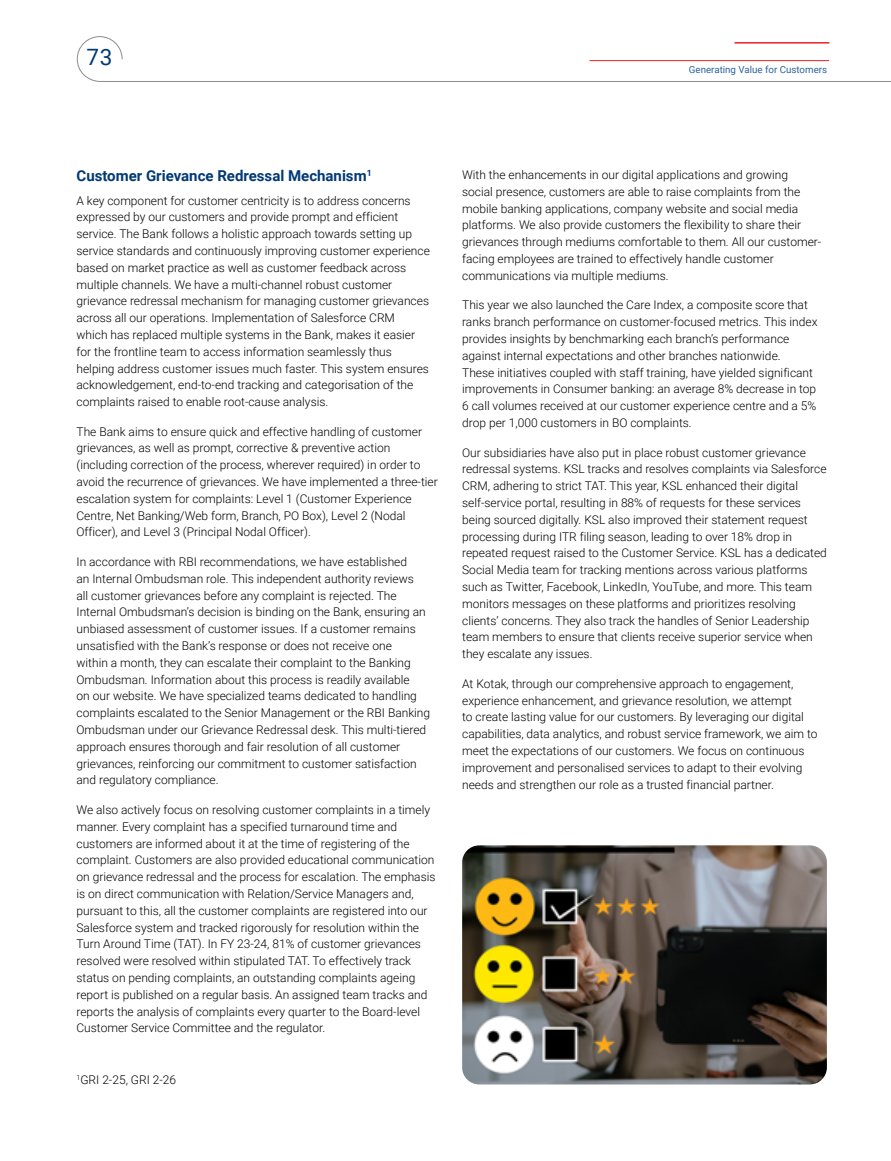
<style>
.page{position:relative;width:891px;height:1161px;background:#fff}
.page>*{position:absolute;margin:0;border:0;box-sizing:border-box;transform-origin:0 0}
.t1{font:22.5px "Roboto";color:#003974}
.t2{font:700 15px "Roboto";color:#003974}
.t3{font:300 12px/16.8px "Roboto";color:#000}
.t4{font:9.75px "Roboto";color:#2d639e}
</style>
<div class="page">
<img style="left:462px;top:845px;width:365px;height:239px">
<div style="left:77px;top:36px;width:46px;height:46px;border:1px solid #8a8c8e;border-radius:22px"></div>
<hr style="left:590px;top:60px;width:239px;height:1px;background:#ed1d24">
<h1 class="t1" style="left:86px;top:41px;width:28px">73</h1>
<p class="t4" style="left:689px;top:63px;width:140px">Generating Value for Customers</p>
<p class="t2" style="left:77px;top:165px;width:297px">Customer Grievance Redressal Mechanism<sup>1</sup></p>
<p class="t3" style="left:77px;top:191px;width:355px">A key component for customer centricity is to address concerns expressed by our customers and provide prompt and efficient service. The Bank follows a holistic approach towards setting up service standards and continuously improving customer experience based on market practice as well as customer feedback across multiple channels. We have a multi-channel robust customer grievance redressal mechanism for managing customer grievances across all our operations. Implementation of Salesforce CRM<br>which has replaced multiple systems in the Bank, makes it easier for the frontline team to access information seamlessly thus helping address customer issues much faster. This system ensures acknowledgement, end-to-end tracking and categorisation of the complaints raised to enable root-cause analysis.</p>
<p class="t3" style="left:77px;top:423px;width:363px">The Bank aims to ensure quick and effective handling of customer grievances, as well as prompt, corrective &amp; preventive action (including correction of the process, wherever required) in order to avoid the recurrence of grievances. We have implemented a three-tier escalation system for complaints: Level 1 (Customer Experience Centre, Net Banking/Web form, Branch, PO Box), Level 2 (Nodal Officer), and Level 3 (Principal Nodal Officer).</p>
<p class="t3" style="left:77px;top:553px;width:355px">In accordance with RBI recommendations, we have established<br>an Internal Ombudsman role. This independent authority reviews<br>all customer grievances before any complaint is rejected. The Internal Ombudsman’s decision is binding on the Bank, ensuring an unbiased assessment of customer issues. If a customer remains unsatisfied with the Bank’s response or does not receive one<br>within a month, they can escalate their complaint to the Banking Ombudsman. Information about this process is readily available<br>on our website. We have specialized teams dedicated to handling complaints escalated to the Senior Management or the RBI Banking Ombudsman under our Grievance Redressal desk. This multi-tiered approach ensures thorough and fair resolution of all customer grievances, reinforcing our commitment to customer satisfaction and regulatory compliance.</p>
<p class="t3" style="left:77px;top:801px;width:361px">We also actively focus on resolving customer complaints in a timely manner. Every complaint has a specified turnaround time and customers are informed about it at the time of registering of the complaint. Customers are also provided educational communication on grievance redressal and the process for escalation. The emphasis is on direct communication with Relation/Service Managers and, pursuant to this, all the customer complaints are registered into our Salesforce system and tracked rigorously for resolution within the Turn Around Time (TAT). In FY 23-24, 81% of customer grievances resolved were resolved within stipulated TAT. To effectively track status on pending complaints, an outstanding complaints ageing report is published on a regular basis. An assigned team tracks and reports the analysis of complaints every quarter to the Board-level Customer Service Committee and the regulator.</p>
<p class="t3" style="left:77px;top:1071px;width:101px"><sup>1</sup>GRI 2-25, GRI 2-26</p>
<p class="t3" style="left:462px;top:166px;width:361px">With the enhancements in our digital applications and growing social presence, customers are able to raise complaints from the mobile banking applications, company website and social media platforms. We also provide customers the flexibility to share their grievances through mediums comfortable to them. All our customer&shy;facing employees are trained to effectively handle customer communications via multiple mediums.</p>
<p class="t3" style="left:462px;top:296px;width:357px">This year we also launched the Care Index, a composite score that ranks branch performance on customer-focused metrics. This index provides insights by benchmarking each branch’s performance against internal expectations and other branches nationwide.<br>These initiatives coupled with staff training, have yielded significant improvements in Consumer banking: an average 8% decrease in top 6 call volumes received at our customer experience centre and a 5% drop per 1,000 customers in BO complaints.</p>
<p class="t3" style="left:462px;top:443px;width:366px">Our subsidiaries have also put in place robust customer grievance redressal systems. KSL tracks and resolves complaints via Salesforce CRM, adhering to strict TAT. This year, KSL enhanced their digital self-service portal, resulting in 88% of requests for these services being sourced digitally. KSL also improved their statement request processing during ITR filing season, leading to over 18% drop in repeated request raised to the Customer Service. KSL has a dedicated Social Media team for tracking mentions across various platforms such as Twitter, Facebook, LinkedIn, YouTube, and more. This team monitors messages on these platforms and prioritizes resolving clients’ concerns. They also track the handles of Senior Leadership team members to ensure that clients receive superior service when they escalate any issues.</p>
<p class="t3" style="left:462px;top:675px;width:357px">At Kotak, through our comprehensive approach to engagement, experience enhancement, and grievance resolution, we attempt<br>to create lasting value for our customers. By leveraging our digital capabilities, data analytics, and robust service framework, we aim to meet the expectations of our customers. We focus on continuous improvement and personalised services to adapt to their evolving needs and strengthen our role as a trusted financial partner.</p>
</div>
